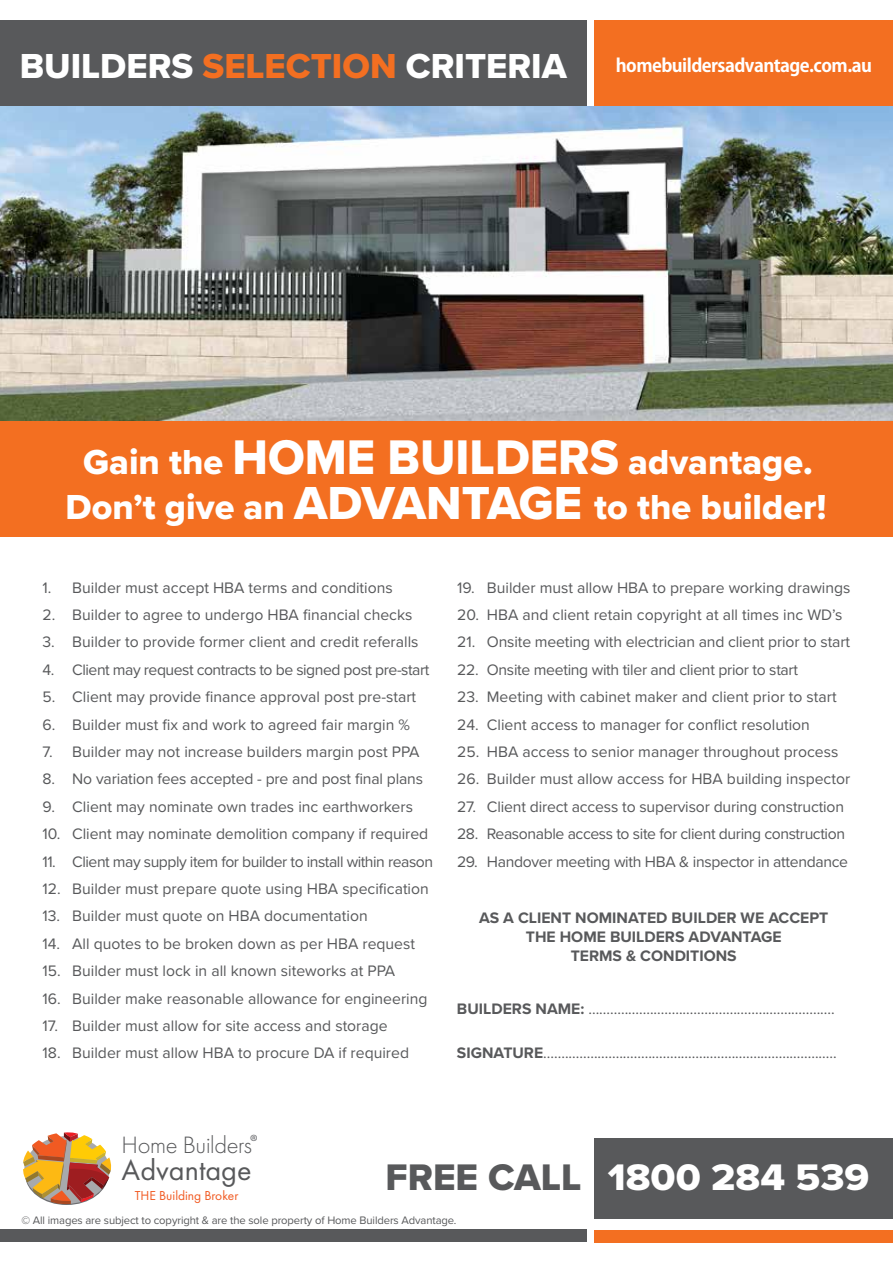
<style>
.page{position:relative;width:893px;height:1263px;background:#fff}
.page>*{position:absolute;margin:0;border:0;box-sizing:border-box;transform-origin:0 0}
.t1{font:38.4px "Proxima Nova Extrabld";color:#fff;scale:1.05 1}
.t2{font:38.4px "Proxima Nova Extrabld";color:#58595b}
.t3{font:36px "Proxima Nova Extrabld";color:#fff}
.t4{font:30.15px "Futura PT";color:#58595b}
.t5{font:300 24.6px "Futura PT";letter-spacing:-.015em;color:#58595b}
.t6{font:19.35px "Myriad Pro";color:#6d6e71}
.t7{font:700 18px "Adobe Gothic Std";letter-spacing:-.03em;color:#fff}
.t8{font:15.75px "Proxima Nova";color:#58595b}
.t9{font:15.75px "Proxima Nova";letter-spacing:-.03em;color:#58595b}
.t10{font:15.75px "Proxima Nova";letter-spacing:-.02em;color:#58595b}
.t11{font:700 15.75px/18.9px "Proxima Nova";color:#58595b;text-align:center}
.t12{font:15.75px "Proxima Nova";letter-spacing:-.025em;color:#58595b}
.t13{font:13.5px "Futura PT";color:#f15a22}
.t14{font:11.25px "Proxima Nova";letter-spacing:-.01em;color:#58595b}
.s1{color:#f36f21}
.s2{font-size:50.4px}
.s3{font-size:48px}
.s4{font-weight:700}
</style>
<div class="page">
<div style="left:595px;top:1138px;width:298px;height:81px;background:#58595b"></div>
<img style="left:23px;top:1132px;width:89px;height:73px">
<div style="left:0;top:21px;width:587px;height:85px;background:#58595b"></div>
<div style="left:0;top:1229px;width:587px;height:13px;background:#58595b"></div>
<div style="left:595px;top:21px;width:298px;height:85px;background:#f36f21"></div>
<div style="left:595px;top:1229px;width:298px;height:13px;background:#f36f21"></div>
<div style="left:0;top:410px;width:893px;height:127px;background:#f36f21"></div>
<img style="left:0;top:106px;width:893px;height:315px">
<h2 class="t3" style="left:20px;top:39px;width:549px">BUILDERS <span class="s1">SELECTION</span> CRITERIA</h2>
<p class="t7" style="left:616px;top:55px;width:258px">homebuildersadvantage.com.au</p>
<h2 class="t3" style="left:83px;top:435px;width:731px">Gain the <span class="s2">HOME BUILDERS</span> advantage.</h2>
<h2 class="t3" style="left:66px;top:480px;width:762px">Don’t give an <span class="s3">ADVANTAGE</span> to the builder!</h2>
<p class="t8" style="left:43px;top:575px;width:352px">1. Builder must accept HBA terms and conditions</p>
<p class="t8" style="left:43px;top:603px;width:371px">2. Builder to agree to undergo HBA financial checks</p>
<p class="t8" style="left:43px;top:630px;width:378px">3. Builder to provide former client and credit referalls</p>
<p class="t9" style="left:43px;top:658px;width:388px">4. Client may request contracts to be signed post pre-start</p>
<p class="t8" style="left:43px;top:685px;width:375px">5. Client may provide finance approval post pre-start</p>
<p class="t8" style="left:43px;top:712px;width:369px">6. Builder must fix and work to agreed fair margin %</p>
<p class="t8" style="left:43px;top:740px;width:379px">7. Builder may not increase builders margin post PPA</p>
<p class="t8" style="left:43px;top:767px;width:382px">8. No variation fees accepted - pre and post final plans</p>
<p class="t8" style="left:43px;top:795px;width:372px">9. Client may nominate own trades inc earthworkers</p>
<p class="t8" style="left:43px;top:822px;width:387px">10. Client may nominate demolition company if required</p>
<p class="t9" style="left:43px;top:850px;width:392px">11. Client may supply item for builder to install within reason</p>
<p class="t8" style="left:43px;top:877px;width:388px">12. Builder must prepare quote using HBA specification</p>
<p class="t8" style="left:43px;top:904px;width:327px">13. Builder must quote on HBA documentation</p>
<p class="t8" style="left:43px;top:932px;width:374px">14. All quotes to be broken down as per HBA request</p>
<p class="t8" style="left:43px;top:959px;width:354px">15. Builder must lock in all known siteworks at PPA</p>
<p class="t8" style="left:43px;top:987px;width:386px">16. Builder make reasonable allowance for engineering</p>
<p class="t8" style="left:43px;top:1014px;width:347px">17. Builder must allow for site access and storage</p>
<p class="t8" style="left:43px;top:1041px;width:368px">18. Builder must allow HBA to procure DA if required</p>
<p class="t8" style="left:457px;top:575px;width:395px">19. Builder must allow HBA to prepare working drawings</p>
<p class="t8" style="left:457px;top:603px;width:387px">20. HBA and client retain copyright at all times inc WD’s</p>
<p class="t8" style="left:457px;top:630px;width:394px">21. Onsite meeting with electrician and client prior to start</p>
<p class="t10" style="left:457px;top:658px;width:342px">22. Onsite meeting with tiler and client prior to start</p>
<p class="t8" style="left:457px;top:685px;width:381px">23. Meeting with cabinet maker and client prior to start</p>
<p class="t8" style="left:457px;top:712px;width:354px">24. Client access to manager for conflict resolution</p>
<p class="t8" style="left:457px;top:740px;width:383px">25. HBA access to senior manager throughout process</p>
<p class="t8" style="left:457px;top:767px;width:395px">26. Builder must allow access for HBA building inspector</p>
<p class="t8" style="left:457px;top:795px;width:388px">27. Client direct access to supervisor during construction</p>
<p class="t12" style="left:457px;top:822px;width:389px">28. Reasonable access to site for client during construction</p>
<p class="t10" style="left:457px;top:850px;width:392px">29. Handover meeting with HBA &amp; inspector in attendance</p>
<p class="t11" style="left:479px;top:908px;width:351px">AS A CLIENT NOMINATED BUILDER WE ACCEPT<br>THE HOME BUILDERS ADVANTAGE<br>TERMS &amp; CONDITIONS</p>
<p class="t8" style="left:457px;top:997px;width:379px"><span class="s4">BUILDERS NAME:</span> ....................................................................</p>
<p class="t8" style="left:457px;top:1041px;width:381px"><span class="s4">SIGNATURE</span>.................................................................................</p>
<p class="t6" style="left:250px;top:1130px;width:10px">®</p>
<h3 class="t5" style="left:122px;top:1131px;width:132px">Home Builders</h3>
<h3 class="t4" style="left:122px;top:1152px;width:132px">Advantage</h3>
<p class="t13" style="left:135px;top:1187px;width:105px">THE Building Broker</p>
<h1 class="t2" style="left:385px;top:1149px;width:198px">FREE CALL</h1>
<p class="t14" style="left:21px;top:1211px;width:437px">© All images are subject to copyright &amp; are the sole property of Home Builders Advantage.</p>
<h1 class="t1" style="left:608px;top:1148px;width:251px">1800 284 539</h1>
</div>
